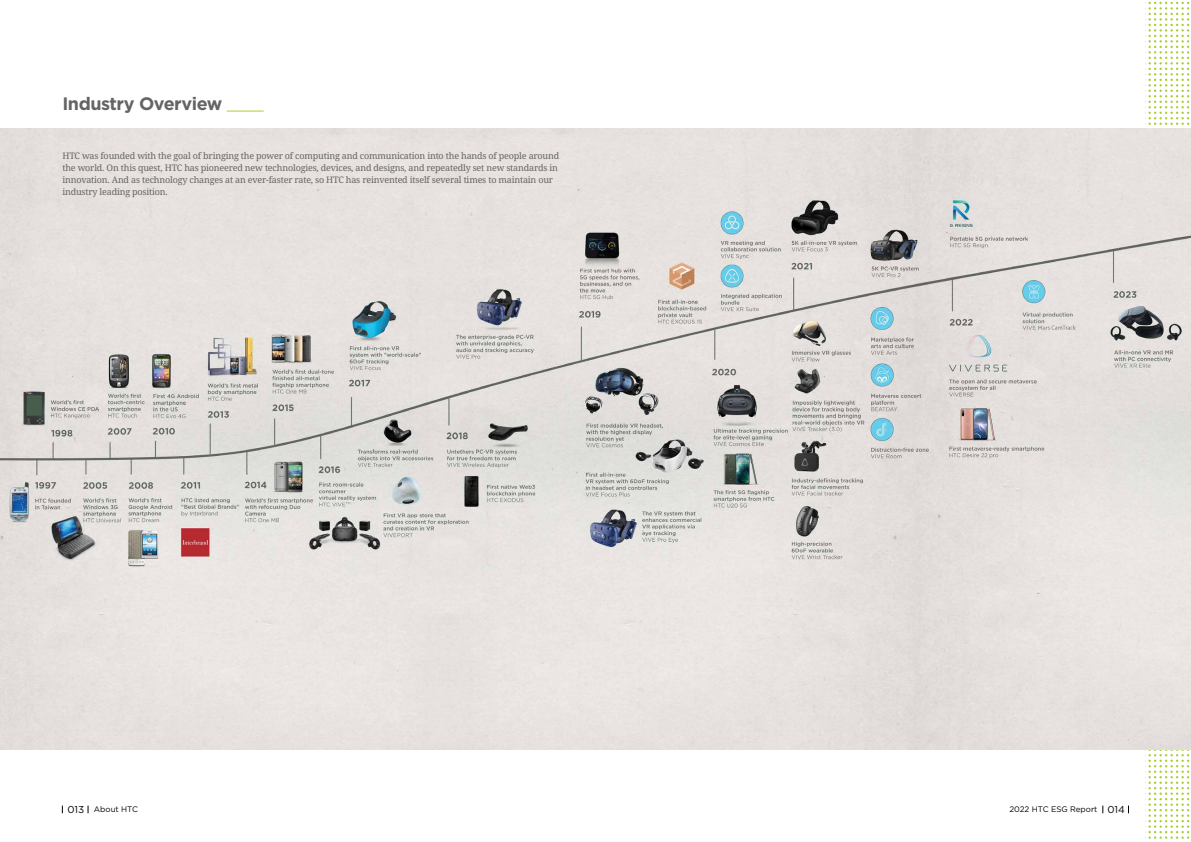
<style>
.page{position:relative;width:1191px;height:842px;background:#fff}
.page>*{position:absolute;margin:0;border:0;box-sizing:border-box;transform-origin:0 0}
.t1{font:700 18px "Gotham";letter-spacing:-.025em;color:#656464}
.t2{font:9px/12px "Noto Serif";letter-spacing:-.02em;color:#656464}
.t3{font:8px "Gotham";color:#000}
.s1{font-size:10px}
</style>
<div class="page">
<svg style="left:1148px;top:2px;width:41px;height:837px"></svg>
<img style="left:0;top:129px;width:1191px;height:620px">
<hr style="left:227px;top:111px;width:37px;height:1px;background:#aace36">
<h1 class="t1" style="left:62px;top:92px;width:161px">Industry Overview</h1>
<p class="t2" style="left:62px;top:150px;width:498px">HTC was founded with the goal of bringing the power of computing and communication into the hands of people around the world. On this quest, HTC has pioneered new technologies, devices, and designs, and repeatedly set new standards in innovation. And as technology changes at an ever-faster rate, so HTC has reinvented itself several times to maintain our industry leading position.</p>
<p class="t3" style="left:67px;top:804px;width:72px"><span class="s1">013</span> About HTC</p>
<p class="t3" style="left:1009px;top:804px;width:117px">2022 HTC ESG Report <span class="s1">014</span></p>
</div>
